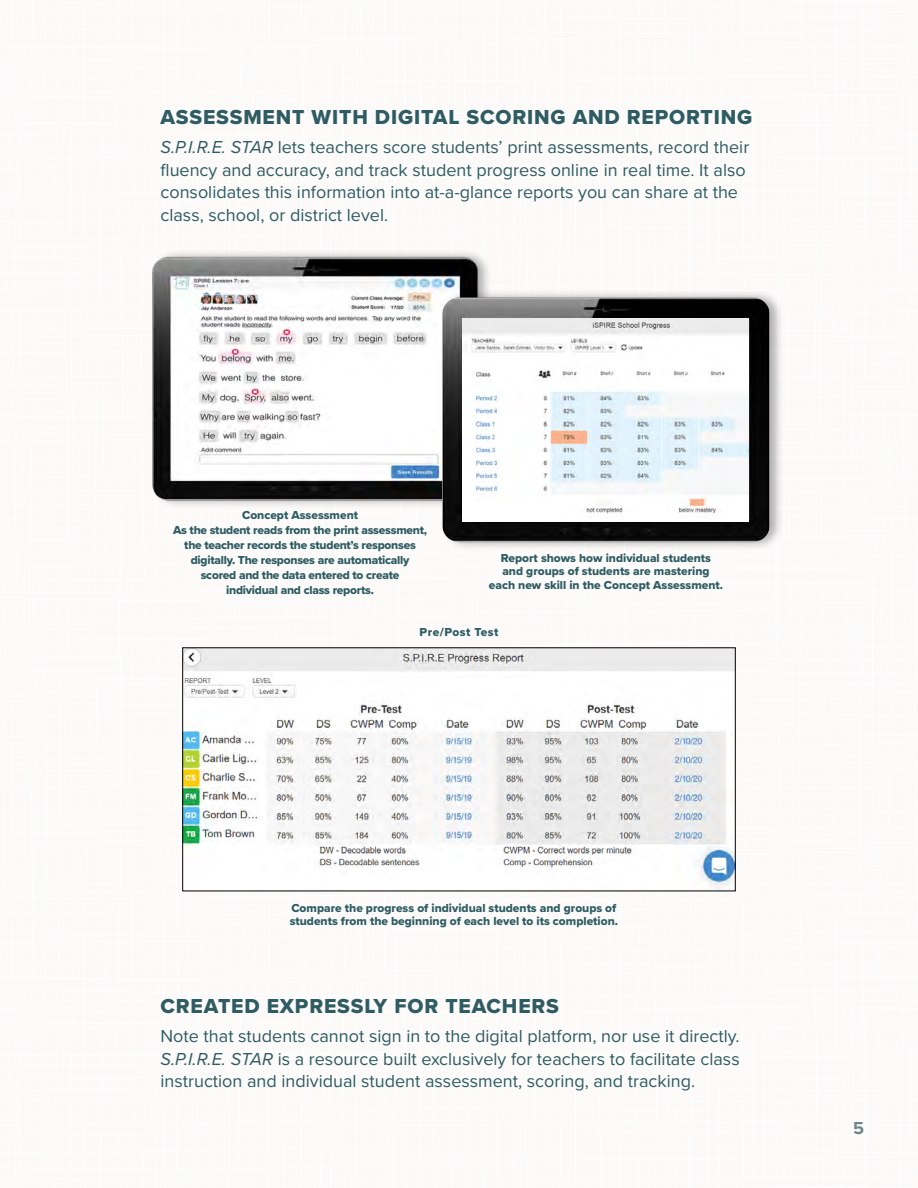
<style>
.page{position:relative;width:918px;height:1188px;background:#fff}
.page>*{position:absolute;margin:0;border:0;box-sizing:border-box;transform-origin:0 0}
.t1{font:21px "Proxima Nova Extrabld";letter-spacing:.04em;color:#2f5c62}
.t2{font:18px/22.5px "Proxima Nova";color:#2f5c62;text-align:justify}
.t3{font:700 18px "Proxima Nova";color:#315a60}
.t4{font:12px/13.5px "Proxima Nova Extrabld";color:#2f5c62}
.t5{font:12px/15px "Proxima Nova Extrabld";letter-spacing:-.02em;color:#2f5c62;text-align:center}
.t6{font:12px "Proxima Nova Extrabld";letter-spacing:.04em;color:#2f5c62}
.s1{font-style:italic}
</style>
<div class="page">
<img style="left:152px;top:251px;width:338px;height:256px">
<img style="left:185px;top:650px;width:548px;height:239px">
<div style="left:440px;top:289px;width:345px;height:263px;background:#000;opacity:.3"></div>
<img style="left:442px;top:297px;width:328px;height:245px">
<img style="left:463px;top:319px;width:286px;height:203px">
<p class="t1" style="left:161px;top:101px;width:593px">ASSESSMENT WITH DIGITAL SCORING AND REPORTING</p>
<p class="t2" style="left:161px;top:135px;width:590px;text-align:left"><span class="s1">S.P.I.R.E. STAR</span> lets teachers score students’ print assessments, record their fluency and accuracy, and track student progress online in real time. It also consolidates this information into at-a-glance reports you can share at the class, school, or district level.</p>
<p class="t5" style="left:173px;top:507px;width:256px">Concept Assessment<br>As the student reads from the print assessment, the teacher records the student’s responses digitally. The responses are automatically scored and the data entered to create<br>individual and class reports.</p>
<p class="t6" style="left:419px;top:623px;width:81px">Pre/Post Test</p>
<p class="t4" style="left:489px;top:551px;width:236px;text-align:center">Report shows how individual students<br>and groups of students are mastering each new skill in the Concept Assessment.</p>
<p class="t4" style="left:290px;top:901px;width:330px">Compare the progress of individual students and groups of students from the beginning of each level to its completion.</p>
<p class="t1" style="left:161px;top:991px;width:400px">CREATED EXPRESSLY FOR TEACHERS</p>
<p class="t2" style="left:161px;top:1024px;width:581px">Note that students cannot sign in to the digital platform, nor use it directly.<br><span class="s1">S.P.I.R.E. STAR</span> is a resource built exclusively for teachers to facilitate class instruction and individual student assessment, scoring, and tracking.</p>
<p class="t3" style="left:853px;top:1115px;width:12px">5</p>
</div>
